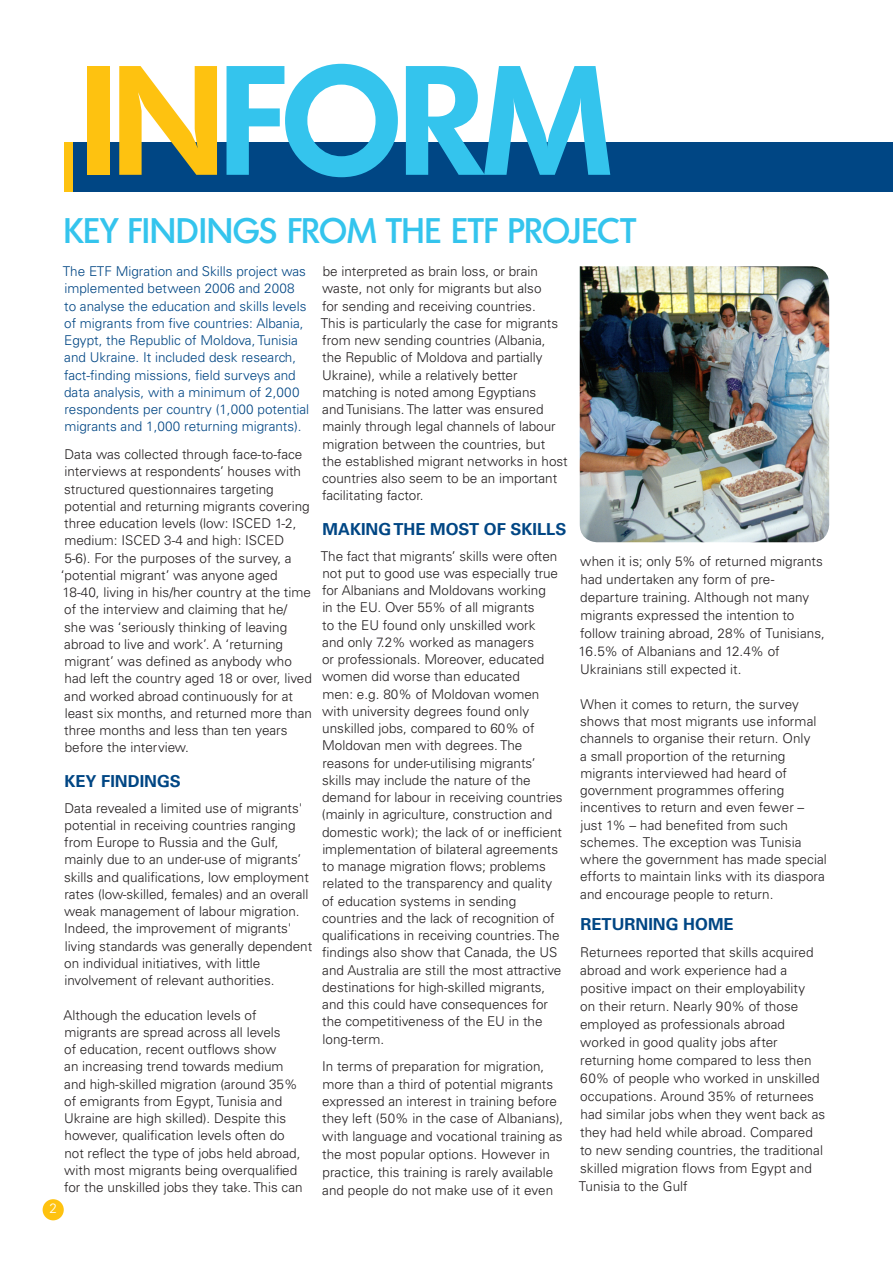
<style>
.page{position:relative;width:893px;height:1263px;background:#fff}
.page>*{position:absolute;margin:0;border:0;box-sizing:border-box;transform-origin:0 0}
.t1{font:500 34.5px "Montreal TS";letter-spacing:.01em;color:#34c4ed}
.t2{font:700 16.5px "Univers LT Std";color:#004684}
.t3{font:300 13.5px/17.2px "Univers LT Std";color:#231f20}
.t4{font:300 13.5px/17.2px "Univers LT Std";color:#004684}
.t5{font:300 13.5px "Univers LT Std";color:#fff}
</style>
<div class="page">
<div style="left:72px;top:142px;width:821px;height:49px;background:#004684"></div>
<div style="left:64px;top:142px;width:8px;height:49px;background:#fec210"></div>
<div style="left:43px;top:1199px;width:21px;height:21px;background:#fec210;border-radius:50%"></div>
<div style="left:88px;top:66px;width:22px;height:109px;background:#fec210"></div>
<svg style="left:119px;top:66px;width:98px;height:109px"></svg>
<svg style="left:227px;top:64px;width:171px;height:113px"></svg>
<svg style="left:406px;top:66px;width:204px;height:109px"></svg>
<img style="left:580px;top:266px;width:249px;height:276px">
<p class="t1" style="left:64px;top:208px;width:573px">KEY FINDINGS FROM THE ETF PROJECT</p>
<p class="t4" style="left:63px;top:263px;width:248px">The ETF Migration and Skills project was implemented between 2006 and 2008<br>to analyse the education and skills levels of migrants from five countries: Albania, Egypt, the Republic of Moldova, Tunisia and Ukraine. It included desk research, fact-finding missions, field surveys and data analysis, with a minimum of 2,000 respondents per country (1,000 potential migrants and 1,000 returning migrants).</p>
<p class="t3" style="left:61px;top:446px;width:253px">Data was collected through face-to-face interviews at respondents’ houses with structured questionnaires targeting potential and returning migrants covering three education levels (low: ISCED 1-2, medium: ISCED 3-4 and high: ISCED<br>5-6). For the purposes of the survey, a ‘potential migrant’ was anyone aged 18-40, living in his/her country at the time of the interview and claiming that he/<br>she was ‘seriously thinking of leaving abroad to live and work’. A ‘returning migrant’ was defined as anybody who had left the country aged 18 or over, lived and worked abroad continuously for at least six months, and returned more than three months and less than ten years before the interview.</p>
<p class="t2" style="left:64px;top:771px;width:118px">KEY FINDINGS</p>
<p class="t3" style="left:64px;top:799px;width:250px">Data revealed a limited use of migrants' potential in receiving countries ranging from Europe to Russia and the Gulf, mainly due to an under-use of migrants’ skills and qualifications, low employment rates (low-skilled, females) and an overall weak management of labour migration.<br>Indeed, the improvement of migrants' living standards was generally dependent on individual initiatives, with little involvement of relevant authorities.</p>
<p class="t3" style="left:64px;top:1006px;width:241px">Although the education levels of migrants are spread across all levels<br>of education, recent outflows show<br>an increasing trend towards medium and high-skilled migration (around 35% of emigrants from Egypt, Tunisia and Ukraine are high skilled). Despite this however, qualification levels often do not reflect the type of jobs held abroad, with most migrants being overqualified for the unskilled jobs they take. This can</p>
<p class="t3" style="left:321px;top:263px;width:248px">be interpreted as brain loss, or brain waste, not only for migrants but also<br>for sending and receiving countries.<br>This is particularly the case for migrants from new sending countries (Albania,<br>the Republic of Moldova and partially Ukraine), while a relatively better matching is noted among Egyptians<br>and Tunisians. The latter was ensured mainly through legal channels of labour migration between the countries, but<br>the established migrant networks in host countries also seem to be an important facilitating factor.</p>
<p class="t2" style="left:323px;top:519px;width:245px">MAKING THE MOST OF SKILLS</p>
<p class="t3" style="left:321px;top:547px;width:243px">The fact that migrants’ skills were often not put to good use was especially true for Albanians and Moldovans working<br>in the EU. Over 55% of all migrants<br>to the EU found only unskilled work<br>and only 7.2% worked as managers<br>or professionals. Moreover, educated women did worse than educated<br>men: e.g. 80% of Moldovan women with university degrees found only unskilled jobs, compared to 60% of Moldovan men with degrees. The reasons for under-utilising migrants’ skills may include the nature of the demand for labour in receiving countries (mainly in agriculture, construction and domestic work); the lack of or inefficient implementation of bilateral agreements to manage migration flows; problems related to the transparency and quality of education systems in sending countries and the lack of recognition of qualifications in receiving countries. The findings also show that Canada, the US and Australia are still the most attractive destinations for high-skilled migrants, and this could have consequences for the competitiveness of the EU in the long-term.</p>
<p class="t3" style="left:322px;top:1058px;width:243px;line-height:17.7px">In terms of preparation for migration, more than a third of potential migrants expressed an interest in training before they left (50% in the case of Albanians), with language and vocational training as the most popular options. However in practice, this training is rarely available and people do not make use of it even</p>
<p class="t3" style="left:578px;top:552px;width:248px;line-height:18px">when it is; only 5% of returned migrants had undertaken any form of pre&shy;departure training. Although not many migrants expressed the intention to follow training abroad, 28% of Tunisians, 16.5% of Albanians and 12.4% of Ukrainians still expected it.</p>
<p class="t3" style="left:580px;top:695px;width:248px">When it comes to return, the survey shows that most migrants use informal channels to organise their return. Only<br>a small proportion of the returning migrants interviewed had heard of government programmes offering incentives to return and even fewer – just 1% – had benefited from such schemes. The exception was Tunisia where the government has made special efforts to maintain links with its diaspora and encourage people to return.</p>
<p class="t2" style="left:580px;top:915px;width:155px">RETURNING HOME</p>
<p class="t3" style="left:579px;top:943px;width:248px;line-height:18px">Returnees reported that skills acquired abroad and work experience had a positive impact on their employability<br>on their return. Nearly 90% of those employed as professionals abroad worked in good quality jobs after returning home compared to less then 60% of people who worked in unskilled occupations. Around 35% of returnees had similar jobs when they went back as they had held while abroad. Compared to new sending countries, the traditional skilled migration flows from Egypt and Tunisia to the Gulf</p>
<p class="t5" style="left:49px;top:1200px;width:9px">2</p>
</div>
